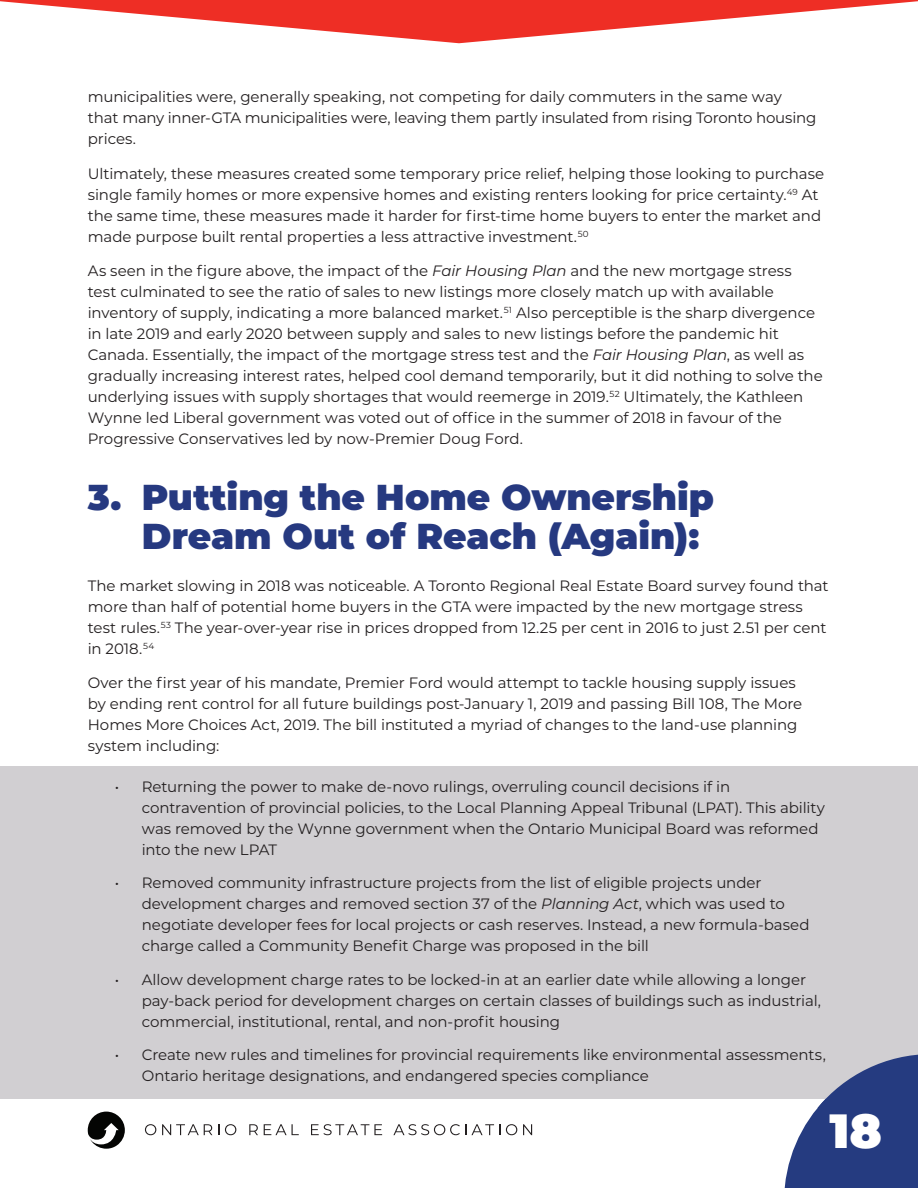
<style>
.page{position:relative;width:918px;height:1188px;background:#fff}
.page>*{position:absolute;margin:0;border:0;box-sizing:border-box;transform-origin:0 0}
.t1{font:900 48px "Montserrat";color:#fff}
.t2{font:900 36px/39px "Montserrat";color:#263980}
.Body{font:15px/21px "Montserrat";letter-spacing:-.005em;color:#231f20}
.s1{font-style:italic}
</style>
<div class="page">
<svg style="left:145px;top:1124px;width:11px;height:11px"></svg>
<svg style="left:162px;top:1124px;width:50px;height:11px"></svg>
<svg style="left:225px;top:1124px;width:11px;height:11px"></svg>
<svg style="left:249px;top:1124px;width:9px;height:11px"></svg>
<svg style="left:264px;top:1124px;width:35px;height:11px"></svg>
<svg style="left:311px;top:1124px;width:71px;height:11px"></svg>
<svg style="left:393px;top:1124px;width:107px;height:11px"></svg>
<svg style="left:506px;top:1124px;width:11px;height:11px"></svg>
<svg style="left:523px;top:1124px;width:9px;height:11px"></svg>
<svg style="left:88px;top:1112px;width:37px;height:37px"></svg>
<svg style="left:0;top:0;width:918px;height:43px"></svg>
<div style="left:0;top:766px;width:918px;height:332px;background:#d1cfd2"></div>
<svg style="left:784px;top:1054px;width:134px;height:134px"></svg>
<p class="Body" style="left:88px;top:86px;width:730px">municipalities were, generally speaking, not competing for daily commuters in the same way that many inner-GTA municipalities were, leaving them partly insulated from rising Toronto housing prices.</p>
<p class="Body" style="left:88px;top:162px;width:738px">Ultimately, these measures created some temporary price relief, helping those looking to purchase single family homes or more expensive homes and existing renters looking for price certainty.<sup>49</sup> At the same time, these measures made it harder for first-time home buyers to enter the market and made purpose built rental properties a less attractive investment.<sup>50</sup></p>
<p class="Body" style="left:88px;top:260px;width:737px">As seen in the figure above, the impact of the <span class="s1">Fair Housing Plan</span> and the new mortgage stress test culminated to see the ratio of sales to new listings more closely match up with available inventory of supply, indicating a more balanced market.<sup>51</sup> Also perceptible is the sharp divergence in late 2019 and early 2020 between supply and sales to new listings before the pandemic hit Canada. Essentially, the impact of the mortgage stress test and the <span class="s1">Fair Housing Plan</span>, as well as gradually increasing interest rates, helped cool demand temporarily, but it did nothing to solve the underlying issues with supply shortages that would reemerge in 2019.<sup>52</sup> Ultimately, the Kathleen Wynne led Liberal government was voted out of office in the summer of 2018 in favour of the Progressive Conservatives led by now-Premier Doug Ford.</p>
<p class="t2" style="left:142px;top:476px;width:574px;text-indent:-54px">3. Putting the Home Ownership<br>Dream Out of Reach (Again):</p>
<p class="Body" style="left:88px;top:574px;width:742px">The market slowing in 2018 was noticeable. A Toronto Regional Real Estate Board survey found that more than half of potential home buyers in the GTA were impacted by the new mortgage stress test rules.<sup>53</sup> The year-over-year rise in prices dropped from 12.25 per cent in 2016 to just 2.51 per cent in 2018.<sup>54</sup></p>
<p class="Body" style="left:88px;top:672px;width:716px">Over the first year of his mandate, Premier Ford would attempt to tackle housing supply issues by ending rent control for all future buildings post-January 1, 2019 and passing Bill 108, The More Homes More Choices Act, 2019. The bill instituted a myriad of changes to the land-use planning system including:</p>
<p class="Body" style="left:142px;top:776px;width:685px;text-indent:-27px">• Returning the power to make de-novo rulings, overruling council decisions if in contravention of provincial policies, to the Local Planning Appeal Tribunal (LPAT). This ability was removed by the Wynne government when the Ontario Municipal Board was reformed into the new LPAT</p>
<p class="Body" style="left:142px;top:872px;width:669px;text-indent:-27px">• Removed community infrastructure projects from the list of eligible projects under development charges and removed section 37 of the <span class="s1">Planning Act</span>, which was used to negotiate developer fees for local projects or cash reserves. Instead, a new formula-based charge called a Community Benefit Charge was proposed in the bill</p>
<p class="Body" style="left:142px;top:968px;width:681px;text-indent:-27px">• Allow development charge rates to be locked-in at an earlier date while allowing a longer pay-back period for development charges on certain classes of buildings such as industrial, commercial, institutional, rental, and non-profit housing</p>
<p class="Body" style="left:142px;top:1043px;width:686px;text-indent:-27px">• Create new rules and timelines for provincial requirements like environmental assessments,<br>Ontario heritage designations, and endangered species compliance</p>
<h1 class="t1" style="left:830px;top:1094px;width:54px">18</h1>
</div>
